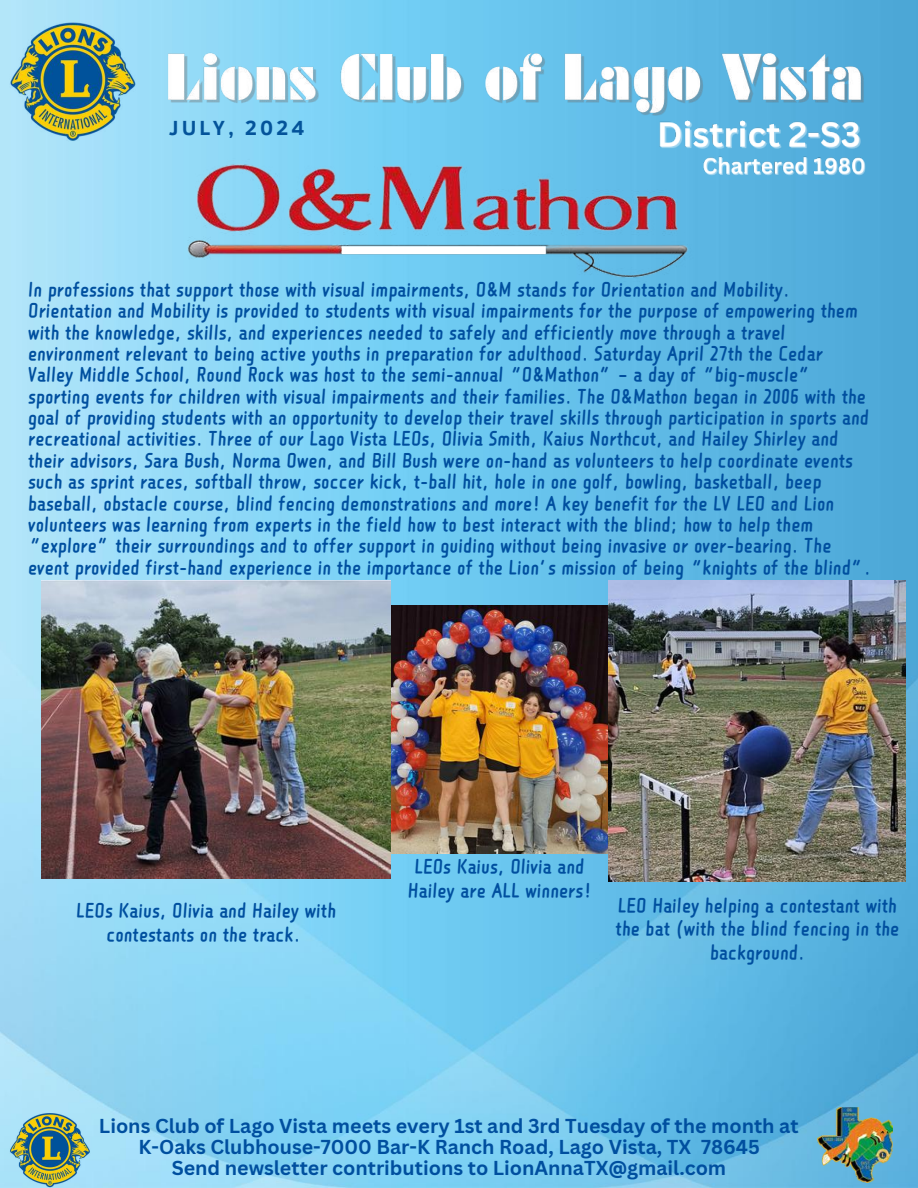
<style>
.page{position:relative;width:918px;height:1188px;background:#fff}
.page>*{position:absolute;margin:0;border:0;box-sizing:border-box;transform-origin:0 0}
.t1{font:22.5px/21.3px "Canva Creative Round";color:#004f9f;text-align:center}
.t2{font:700 21px "Clear Sans";letter-spacing:.14em;color:#03539a}
.t3{font:700 19.65px/20.5px "Canva Sans";color:#004f9f;text-align:center}
</style>
<div class="page">
<img style="left:0;top:0;width:918px;height:1188px">
<img style="left:390px;top:605px;width:219px;height:249px">
<img style="left:609px;top:580px;width:297px;height:302px">
<img style="left:42px;top:580px;width:348px;height:299px">
<img style="left:9px;top:1113px;width:81px;height:75px">
<img style="left:817px;top:1108px;width:76px;height:74px">
<img style="left:9px;top:22px;width:127px;height:119px">
<img style="left:166px;top:38px;width:699px;height:79px">
<img style="left:707px;top:150px;width:161px;height:30px">
<img style="left:657px;top:110px;width:206px;height:47px">
<img style="left:172px;top:151px;width:535px;height:132px">
<div style="left:342px;top:246px;width:204px;height:8px;background:#fff"></div>
<p class="t2" style="left:169px;top:112px;width:137px">JULY, 2024</p>
<p class="t1" style="left:28px;top:278px;width:844px;text-align:left">In professions that support those with visual impairments, O&amp;M stands for Orientation and Mobility.<br>Orientation and Mobility is provided to students with visual impairments for the purpose of empowering them with the knowledge, skills, and experiences needed to safely and efficiently move through a travel environment relevant to being active youths in preparation for adulthood. Saturday April 27th the Cedar Valley Middle School, Round Rock was host to the semi-annual “O&amp;Mathon” – a day of “big-muscle” sporting events for children with visual impairments and their families. The O&amp;Mathon began in 2006 with the goal of providing students with an opportunity to develop their travel skills through participation in sports and recreational activities. Three of our Lago Vista LEOs, Olivia Smith, Kaius Northcut, and Hailey Shirley and their advisors, Sara Bush, Norma Owen, and Bill Bush were on-hand as volunteers to help coordinate events such as sprint races, softball throw, soccer kick, t-ball hit, hole in one golf, bowling, basketball, beep baseball, obstacle course, blind fencing demonstrations and more! A key benefit for the LV LEO and Lion volunteers was learning from experts in the field how to best interact with the blind; how to help them “explore” their surroundings and to offer support in guiding without being invasive or over-bearing. The event provided first-hand experience in the importance of the Lion’s mission of being “knights of the blind”.</p>
<p class="t1" style="left:76px;top:899px;width:261px;line-height:23.7px">LEOs Kaius, Olivia and Hailey with contestants on the track.</p>
<p class="t1" style="left:408px;top:855px;width:185px;line-height:23.7px;text-align:left">LEOs Kaius, Olivia and<br>Hailey are ALL winners!</p>
<p class="t1" style="left:616px;top:893px;width:285px;line-height:23.7px">LEO Hailey helping a contestant with the bat (with the blind fencing in the background.</p>
<p class="t3" style="left:99px;top:1115px;width:701px">Lions Club of Lago Vista meets every 1st and 3rd Tuesday of the month at<br>K-Oaks Clubhouse-7000 Bar-K Ranch Road, Lago Vista, TX 78645<br>Send newsletter contributions to LionAnnaTX@gmail.com</p>
</div>
